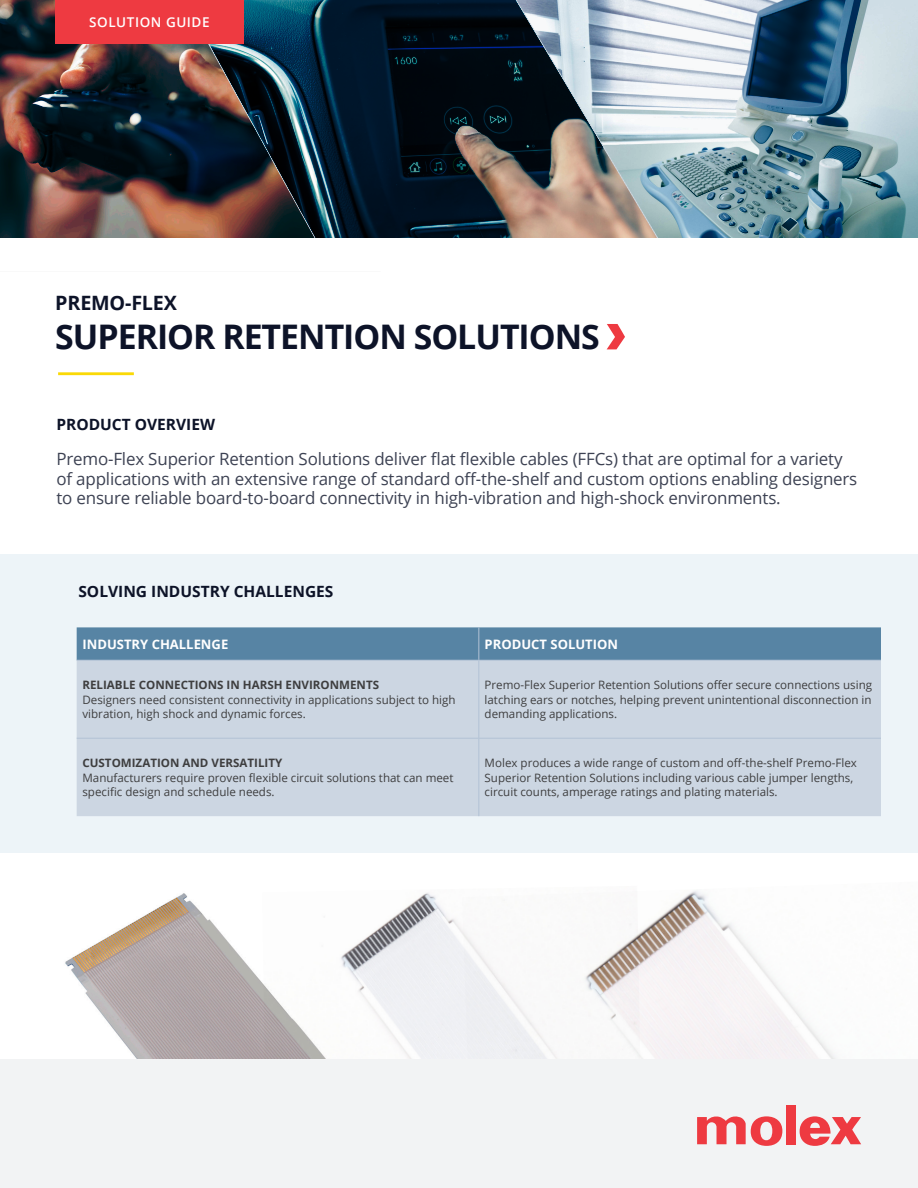
<style>
.page{position:relative;width:918px;height:1188px;background:#fff}
.page>*{position:absolute;margin:0;border:0;box-sizing:border-box;transform-origin:0 0}
.New_Cover_Header_Bol{font:700 33.9px "Open Sans";letter-spacing:-.03em;color:#0d1328}
.New_Cover_Header_Bol-2{font:700 19.8px "Open Sans";letter-spacing:-.01em;color:#0d1328}
.New_Cover_3_Key_Topi{font:16.95px/19.8px "Open Sans";letter-spacing:-.01em;color:#3d4253}
.New_Cover_Subheader{font:700 15.45px "Open Sans";color:#0d1328}
.t1{font:600 13.5px "Open Sans";letter-spacing:.04em;color:#fff}
.New_Cover_3_Key_Topi-2{font:700 13.05px "Open Sans";color:#fff}
.t2{font:11.55px/14.5px "Open Sans";color:#3e3e3f}
.t3{font:700 11.55px "Open Sans";color:#3e3e3f}
</style>
<div class="page">
<img style="left:0;top:0;width:918px;height:238px">
<hr style="left:58px;top:372px;width:76px;height:3px;background:#fad906">
<svg style="left:607px;top:324px;width:18px;height:25px"></svg>
<div style="left:55px;top:0;width:189px;height:43px;background:#ee3a41"></div>
<img style="left:641px;top:890px;width:277px;height:170px">
<img style="left:8px;top:893px;width:254px;height:167px">
<img style="left:262px;top:893px;width:379px;height:167px">
<div style="left:0;top:1060px;width:918px;height:128px;background:#f2f3f4"></div>
<div style="left:0;top:554px;width:918px;height:299px;background:#e9f2f7"></div>
<div style="left:77px;top:627px;width:804px;height:33px;background:#5784a4"></div>
<div style="left:77px;top:661px;width:804px;height:155px;background:#ccd6e2"></div>
<hr style="left:478px;top:627px;width:1px;height:33px;background:#b2c2d5">
<hr style="left:77px;top:660px;width:402px;height:1px;background:#b2c2d5">
<hr style="left:479px;top:660px;width:402px;height:1px;background:#b2c2d5">
<hr style="left:478px;top:661px;width:1px;height:77px;background:#b2c2d5">
<hr style="left:77px;top:738px;width:402px;height:1px;background:#b2c2d5">
<hr style="left:479px;top:738px;width:402px;height:1px;background:#b2c2d5">
<hr style="left:478px;top:739px;width:1px;height:77px;background:#b2c2d5">
<div style="left:786px;top:1105px;width:10px;height:39px;background:#ee3a41"></div>
<svg style="left:697px;top:1116px;width:85px;height:30px"></svg>
<svg style="left:800px;top:1116px;width:61px;height:30px"></svg>
<p class="t1" style="left:89px;top:13px;width:122px">SOLUTION GUIDE</p>
<p class="New_Cover_Header_Bol-2" style="left:55px;top:289px;width:123px">PREMO-FLEX</p>
<p class="New_Cover_Header_Bol" style="left:55px;top:313px;width:546px">SUPERIOR RETENTION SOLUTIONS</p>
<p class="New_Cover_Subheader" style="left:56px;top:413px;width:160px">PRODUCT OVERVIEW</p>
<p class="New_Cover_3_Key_Topi" style="left:56px;top:448px;width:803px">Premo-Flex Superior Retention Solutions deliver flat flexible cables (FFCs) that are optimal for a variety of applications with an extensive range of standard off-the-shelf and custom options enabling designers to ensure reliable board-to-board connectivity in high-vibration and high-shock environments.</p>
<p class="New_Cover_Subheader" style="left:78px;top:580px;width:257px">SOLVING INDUSTRY CHALLENGES</p>
<p class="New_Cover_3_Key_Topi-2" style="left:82px;top:635px;width:147px">INDUSTRY CHALLENGE</p>
<p class="New_Cover_3_Key_Topi-2" style="left:485px;top:635px;width:135px">PRODUCT SOLUTION</p>
<p class="t3" style="left:82px;top:677px;width:298px">RELIABLE CONNECTIONS IN HARSH ENVIRONMENTS</p>
<p class="t2" style="left:82px;top:692px;width:375px">Designers need consistent connectivity in applications subject to high vibration, high shock and dynamic forces.</p>
<p class="t2" style="left:485px;top:677px;width:389px;text-align:justify">Premo-Flex Superior Retention Solutions offer secure connections using latching ears or notches, helping prevent unintentional disconnection in demanding applications.</p>
<p class="t3" style="left:82px;top:755px;width:201px">CUSTOMIZATION AND VERSATILITY</p>
<p class="t2" style="left:82px;top:770px;width:373px">Manufacturers require proven flexible circuit solutions that can meet specific design and schedule needs.</p>
<p class="t2" style="left:485px;top:755px;width:374px">Molex produces a wide range of custom and off-the-shelf Premo-Flex<br>Superior Retention Solutions including various cable jumper lengths, circuit counts, amperage ratings and plating materials.</p>
</div>
